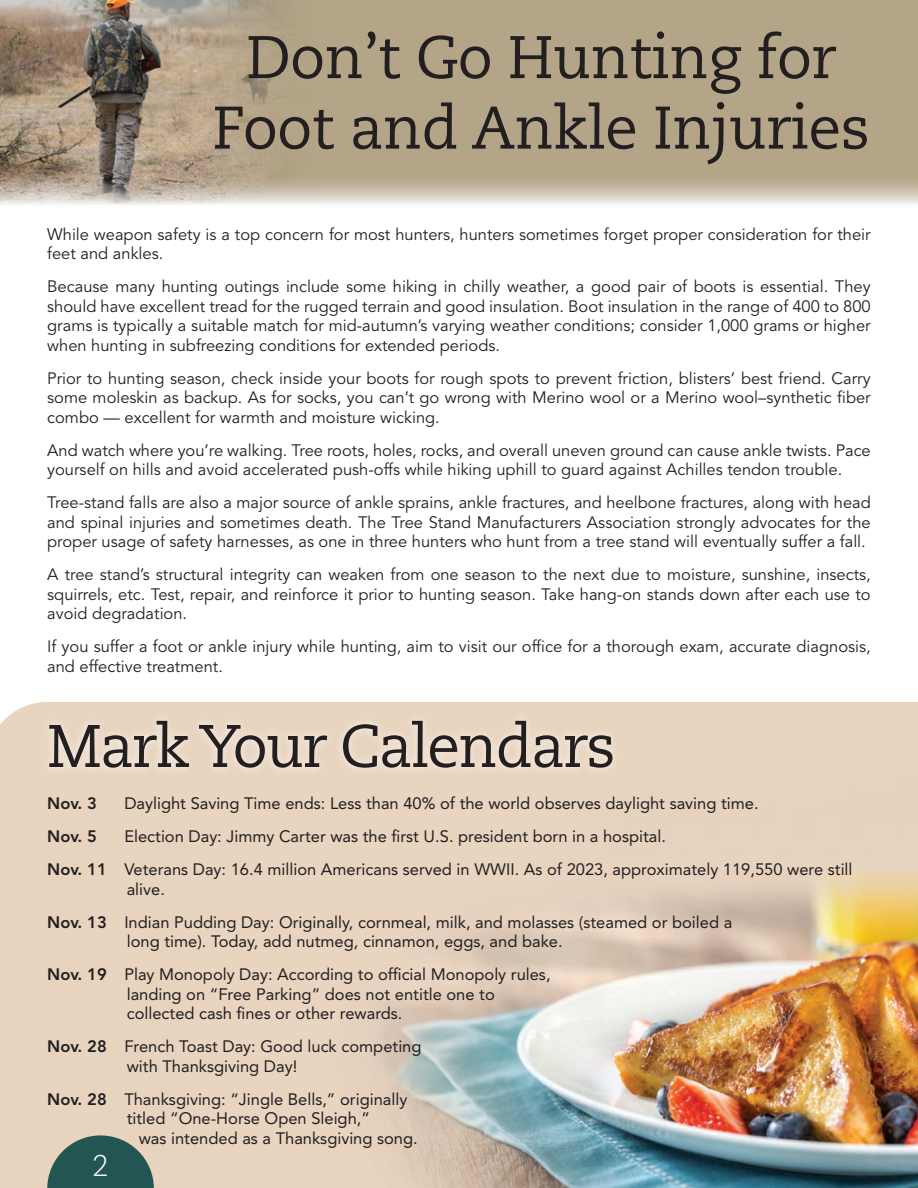
<style>
.page{position:relative;width:918px;height:1188px;background:#fff}
.page>*{position:absolute;margin:0;border:0;box-sizing:border-box;transform-origin:0 0}
.t1{font:60px/70.5px "Caecilia LT Std";letter-spacing:-.01em;color:#231f20;text-align:center}
.t2{font:60px "Caecilia LT Std";letter-spacing:-.03em;color:#231f20}
.t3{font:300 30px "Caecilia LT Std";color:#fff}
.t4{font:16.5px/19.5px "Avenir LT Std";color:#231f20;text-align:justify}
.t5{font:16.5px/33px "Avenir LT Std";color:#231f20}
.t6{font:800 16.5px "Avenir LT Std";color:#231f20}
.s1{font-weight:800}
</style>
<div class="page">
<img style="left:0;top:702px;width:918px;height:486px">
<div style="left:0;top:0;width:918px;height:217px;background:#b4a588"></div>
<img style="left:0;top:0;width:280px;height:172px">
<svg style="left:0;top:172px;width:918px;height:45px"></svg>
<svg style="left:47px;top:1135px;width:107px;height:53px;background:#4f726a"></svg>
<div style="left:39px;top:711px;width:583px;height:66px;background:#fff;opacity:.55"></div>
<h1 class="t1" style="left:213px;top:23px;width:659px">Don’t Go Hunting for<br>Foot and Ankle Injuries</h1>
<p class="t4" style="left:47px;top:225px;width:825px">While weapon safety is a top concern for most hunters, hunters sometimes forget proper consideration for their feet and ankles.</p>
<p class="t4" style="left:47px;top:277px;width:825px">Because many hunting outings include some hiking in chilly weather, a good pair of boots is essential. They should have excellent tread for the rugged terrain and good insulation. Boot insulation in the range of 400 to 800 grams is typically a suitable match for mid-autumn’s varying weather conditions; consider 1,000 grams or higher when hunting in subfreezing conditions for extended periods.</p>
<p class="t4" style="left:47px;top:369px;width:825px">Prior to hunting season, check inside your boots for rough spots to prevent friction, blisters’ best friend. Carry some moleskin as backup. As for socks, you can’t go wrong with Merino wool or a Merino wool–synthetic fiber combo — excellent for warmth and moisture wicking.</p>
<p class="t4" style="left:47px;top:441px;width:825px">And watch where you’re walking. Tree roots, holes, rocks, and overall uneven ground can cause ankle twists. Pace yourself on hills and avoid accelerated push-offs while hiking uphill to guard against Achilles tendon trouble.</p>
<p class="t4" style="left:47px;top:493px;width:825px">Tree-stand falls are also a major source of ankle sprains, ankle fractures, and heelbone fractures, along with head and spinal injuries and sometimes death. The Tree Stand Manufacturers Association strongly advocates for the proper usage of safety harnesses, as one in three hunters who hunt from a tree stand will eventually suffer a fall.</p>
<p class="t4" style="left:47px;top:565px;width:825px">A tree stand’s structural integrity can weaken from one season to the next due to moisture, sunshine, insects, squirrels, etc. Test, repair, and reinforce it prior to hunting season. Take hang-on stands down after each use to avoid degradation.</p>
<p class="t4" style="left:47px;top:637px;width:825px">If you suffer a foot or ankle injury while hunting, aim to visit our office for a thorough exam, accurate diagnosis, and effective treatment.</p>
<h1 class="t2" style="left:47px;top:711px;width:570px">Mark Your Calendars</h1>
<p class="t6" style="left:47px;top:794px;width:51px">Nov. 3</p>
<p class="t5" style="left:124px;top:787px;width:636px">Daylight Saving Time ends: Less than 40% of the world observes daylight saving time.</p>
<p class="t6" style="left:47px;top:827px;width:51px">Nov. 5</p>
<p class="t5" style="left:47px;top:820px;width:807px;text-indent:77px">Election Day: Jimmy Carter was the first U.S. president born in a hospital.<br><span class="s1">Nov. 11</span> Veterans Day: 16.4 million Americans served in WWII. As of 2023, approximately 119,550 were still</p>
<p class="t5" style="left:47px;top:873px;width:687px;text-indent:79px">alive.<br><span class="s1">Nov. 13</span> Indian Pudding Day: Originally, cornmeal, milk, and molasses (steamed or boiled a</p>
<p class="t5" style="left:47px;top:925px;width:517px;text-indent:79px">long time). Today, add nutmeg, cinnamon, eggs, and bake.<br><span class="s1">Nov. 19</span> Play Monopoly Day: According to official Monopoly rules,</p>
<p class="t5" style="left:127px;top:985px;width:370px;line-height:19.5px">landing on “Free Parking” does not entitle one to collected cash fines or other rewards.</p>
<p class="t5" style="left:127px;top:1037px;width:296px;line-height:19.5px;text-indent:-79px"><span class="s1">Nov. 28</span> French Toast Day: Good luck competing with Thanksgiving Day!</p>
<p class="t5" style="left:127px;top:1090px;width:282px;line-height:19.5px;text-indent:-79px"><span class="s1">Nov. 28</span> Thanksgiving: “Jingle Bells,” originally titled “One-Horse Open Sleigh,”</p>
<p class="t5" style="left:139px;top:1122px;width:281px">was intended as a Thanksgiving song.</p>
<h2 class="t3" style="left:92px;top:1149px;width:18px">2</h2>
</div>
